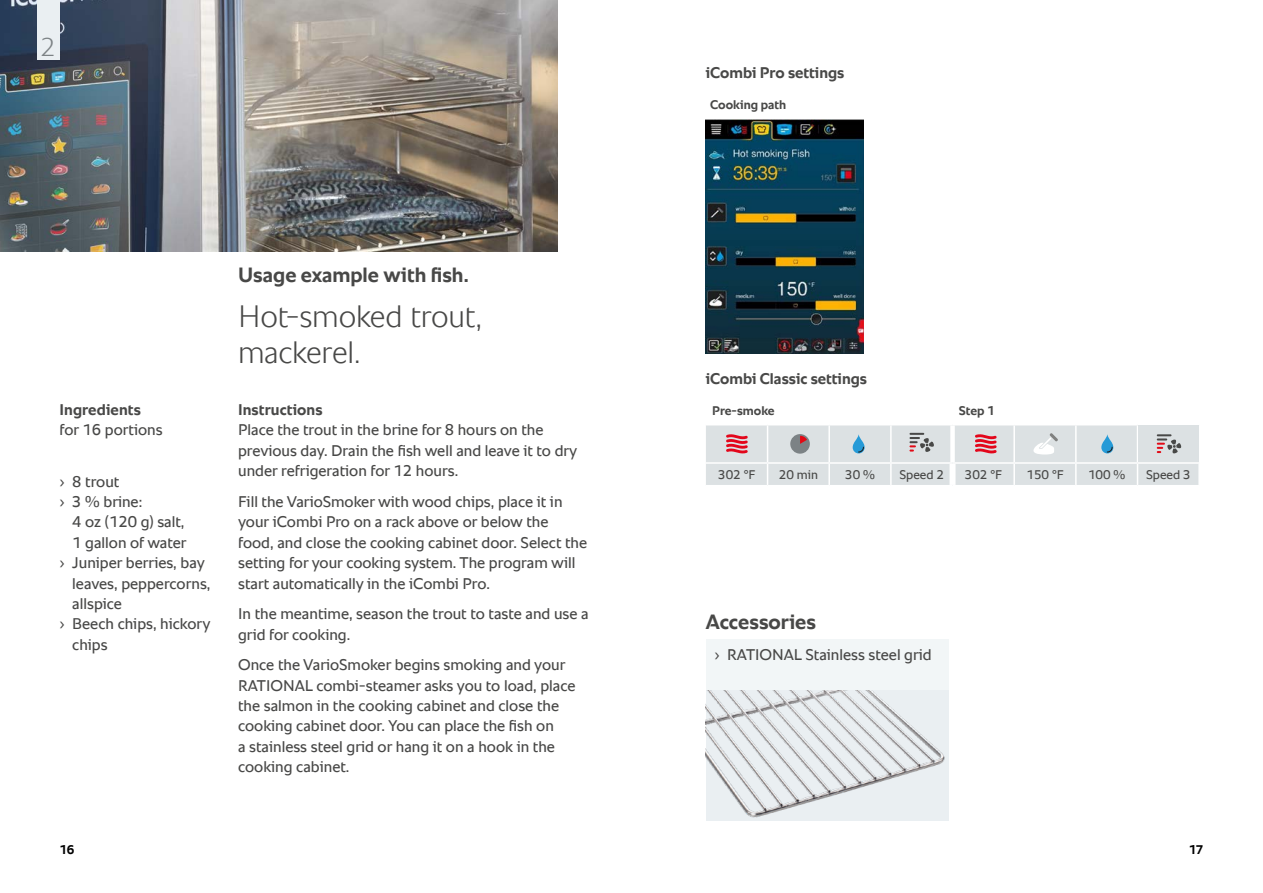
<style>
.page{position:relative;width:1263px;height:893px;background:#fff}
.page>*{position:absolute;margin:0;border:0;box-sizing:border-box;transform-origin:0 0}
.t1{font:300 31.5px/36px "RATIONAL Sans TT";letter-spacing:-.01em;color:#484847}
.t2{font:300 26.1px "RATIONAL Sans TT";color:#7c8285}
.t3{font:700 21px "RATIONAL Sans TT";color:#484847}
.t4{font:15.75px/20.4px "RATIONAL Sans TT";color:#484847}
.t5{font:700 15.75px "RATIONAL Sans TT";color:#484847}
.t6{font:12.75px "RATIONAL Sans TT";color:#484847}
.t7{font:700 12.75px "RATIONAL Sans TT";color:#484847}
.t8{font:700 12.75px "RATIONAL Sans TT";color:#000}
</style>
<div class="page">
<img style="left:706px;top:120px;width:157px;height:234px">
<img style="left:0;top:0;width:557px;height:252px">
<div style="left:706px;top:639px;width:242px;height:52px;background:#f2f6f7"></div>
<div style="left:37px;top:0;width:23px;height:60px;background:#eaeff2"></div>
<img style="left:706px;top:691px;width:242px;height:130px">
<svg style="left:706px;top:425px;width:493px;height:60px;background:#dadbde"></svg>
<h2 class="t2" style="left:40px;top:37px;width:17px">2</h2>
<p class="t5" style="left:60px;top:403px;width:83px">Ingredients</p>
<p class="t4" style="left:60px;top:421px;width:105px">for 16 portions</p>
<p class="t4" style="left:60px;top:472px;width:61px">› 8 trout</p>
<p class="t4" style="left:60px;top:493px;width:84px">› 3 % brine:</p>
<p class="t4" style="left:72px;top:513px;width:114px">4 oz (120 g) salt,</p>
<p class="t4" style="left:72px;top:533px;width:116px">1 gallon of water</p>
<p class="t4" style="left:60px;top:554px;width:147px">› Juniper berries, bay</p>
<p class="t4" style="left:72px;top:574px;width:140px">leaves, peppercorns,</p>
<p class="t4" style="left:72px;top:595px;width:51px">allspice</p>
<p class="t4" style="left:60px;top:615px;width:152px">› Beech chips, hickory</p>
<p class="t4" style="left:72px;top:635px;width:37px">chips</p>
<h3 class="t3" style="left:238px;top:260px;width:232px">Usage example with fish.</h3>
<h1 class="t1" style="left:238px;top:298px;width:246px">Hot-smoked trout, mackerel.</h1>
<p class="t5" style="left:238px;top:403px;width:86px">Instructions</p>
<p class="t4" style="left:238px;top:421px;width:341px">Place the trout in the brine for 8 hours on the previous day. Drain the fish well and leave it to dry under refrigeration for 12 hours.</p>
<p class="t4" style="left:238px;top:492px;width:351px">Fill the VarioSmoker with wood chips, place it in your iCombi Pro on a rack above or below the food, and close the cooking cabinet door. Select the setting for your cooking system. The program will start automatically in the iCombi Pro.</p>
<p class="t4" style="left:238px;top:605px;width:352px">In the meantime, season the trout to taste and use a grid for cooking.</p>
<p class="t4" style="left:238px;top:656px;width:339px">Once the VarioSmoker begins smoking and your RATIONAL combi-steamer asks you to load, place the salmon in the cooking cabinet and close the cooking cabinet door. You can place the fish on<br>a stainless steel grid or hang it on a hook in the cooking cabinet.</p>
<p class="t5" style="left:706px;top:66px;width:140px">iCombi Pro settings</p>
<p class="t7" style="left:710px;top:99px;width:77px">Cooking path</p>
<p class="t5" style="left:706px;top:373px;width:163px">iCombi Classic settings</p>
<p class="t7" style="left:712px;top:406px;width:64px">Pre-smoke</p>
<p class="t7" style="left:959px;top:406px;width:37px">Step 1</p>
<p class="t6" style="left:718px;top:470px;width:39px">302 °F</p>
<p class="t6" style="left:779px;top:470px;width:41px">20 min</p>
<p class="t6" style="left:845px;top:470px;width:31px">30 %</p>
<p class="t6" style="left:899px;top:470px;width:46px">Speed 2</p>
<p class="t6" style="left:965px;top:470px;width:39px">302 °F</p>
<p class="t6" style="left:1026px;top:470px;width:39px">150 °F</p>
<p class="t6" style="left:1088px;top:470px;width:39px">100 %</p>
<p class="t6" style="left:1146px;top:470px;width:46px">Speed 3</p>
<h3 class="t3" style="left:706px;top:614px;width:112px">Accessories</h3>
<p class="t4" style="left:714px;top:646px;width:219px">› RATIONAL Stainless steel grid</p>
<p class="t8" style="left:60px;top:844px;width:16px">16</p>
<p class="t8" style="left:1189px;top:844px;width:16px">17</p>
</div>
